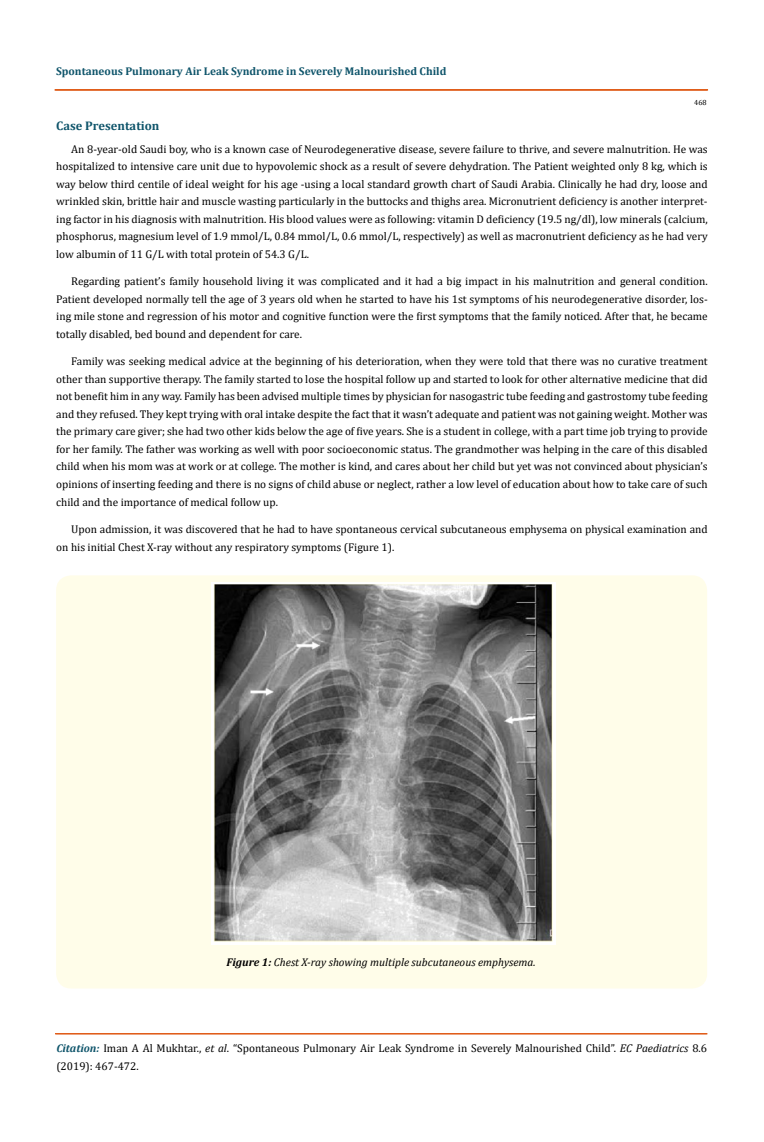
<style>
.page{position:relative;width:764px;height:1142px;background:#fff}
.page>*{position:absolute;margin:0;border:0;box-sizing:border-box;transform-origin:0 0}
.t1{font:700 12.5px "Cambria";color:#0e546a}
.t2{font:11.25px/17.5px "Cambria";color:#000;text-align:justify}
.t3{font:700 11.25px "Cambria";color:#0e546a}
.t4{font:italic 11.25px "Cambria";color:#000}
.t5{font:7.5px "Cambria";color:#000}
.s1{font-weight:700}
.s2{font-weight:700;font-style:italic;color:#0e546a}
.s3{font-style:italic}
</style>
<div class="page">
<div style="left:55px;top:90px;width:653px;height:1px;border:1px solid #e05d1a"></div>
<div style="left:55px;top:1033px;width:652px;height:1px;border:1px solid #e05d1a"></div>
<div style="left:56px;top:575px;width:651px;height:413px;background:#fffde9;border-radius:15px"></div>
<img style="left:211px;top:582px;width:344px;height:362px">
<p class="t3" style="left:56px;top:63px;width:392px">Spontaneous Pulmonary Air Leak Syndrome in Severely Malnourished Child</p>
<p class="t5" style="left:694px;top:98px;width:14px">468</p>
<p class="t1" style="left:56px;top:117px;width:105px">Case Presentation</p>
<p class="t2" style="left:56px;top:140px;width:653px;text-indent:15px">An 8-year-old Saudi boy, who is a known case of Neurodegenerative disease, severe failure to thrive, and severe malnutrition. He was hospitalized to intensive care unit due to hypovolemic shock as a result of severe dehydration. The Patient weighted only 8 kg, which is way below third centile of ideal weight for his age -using a local standard growth chart of Saudi Arabia. Clinically he had dry, loose and wrinkled skin, brittle hair and muscle wasting particularly in the buttocks and thighs area. Micronutrient deficiency is another interpret&shy;ing factor in his diagnosis with malnutrition. His blood values were as following: vitamin D deficiency (19.5 ng/dl), low minerals (calcium, phosphorus, magnesium level of 1.9 mmol/L, 0.84 mmol/L, 0.6 mmol/L, respectively) as well as macronutrient deficiency as he had very low albumin of 11 G/L with total protein of 54.3 G/L.</p>
<p class="t2" style="left:56px;top:272px;width:653px;text-indent:15px">Regarding patient’s family household living it was complicated and it had a big impact in his malnutrition and general condition.<br>Patient developed normally tell the age of 3 years old when he started to have his 1st symptoms of his neurodegenerative disorder, los&shy;ing mile stone and regression of his motor and cognitive function were the first symptoms that the family noticed. After that, he became totally disabled, bed bound and dependent for care.</p>
<p class="t2" style="left:56px;top:353px;width:653px;text-indent:15px">Family was seeking medical advice at the beginning of his deterioration, when they were told that there was no curative treatment other than supportive therapy. The family started to lose the hospital follow up and started to look for other alternative medicine that did not benefit him in any way. Family has been advised multiple times by physician for nasogastric tube feeding and gastrostomy tube feeding and they refused. They kept trying with oral intake despite the fact that it wasn’t adequate and patient was not gaining weight. Mother was the primary care giver; she had two other kids below the age of five years. She is a student in college, with a part time job trying to provide for her family. The father was working as well with poor socioeconomic status. The grandmother was helping in the care of this disabled child when his mom was at work or at college. The mother is kind, and cares about her child but yet was not convinced about physician’s opinions of inserting feeding and there is no signs of child abuse or neglect, rather a low level of education about how to take care of such child and the importance of medical follow up.</p>
<p class="t2" style="left:56px;top:520px;width:653px;text-indent:15px">Upon admission, it was discovered that he had to have spontaneous cervical subcutaneous emphysema on physical examination and on his initial Chest X-ray without any respiratory symptoms (Figure 1).</p>
<p class="t4" style="left:226px;top:954px;width:311px"><span class="s1">Figure 1:</span> Chest X-ray showing multiple subcutaneous emphysema.</p>
<p class="t2" style="left:56px;top:1039px;width:652px"><span class="s2">Citation:</span> Iman A Al Mukhtar., <span class="s3">et al</span>. “Spontaneous Pulmonary Air Leak Syndrome in Severely Malnourished Child”. <span class="s3">EC Paediatrics</span> 8.6 (2019): 467-472.</p>
</div>
